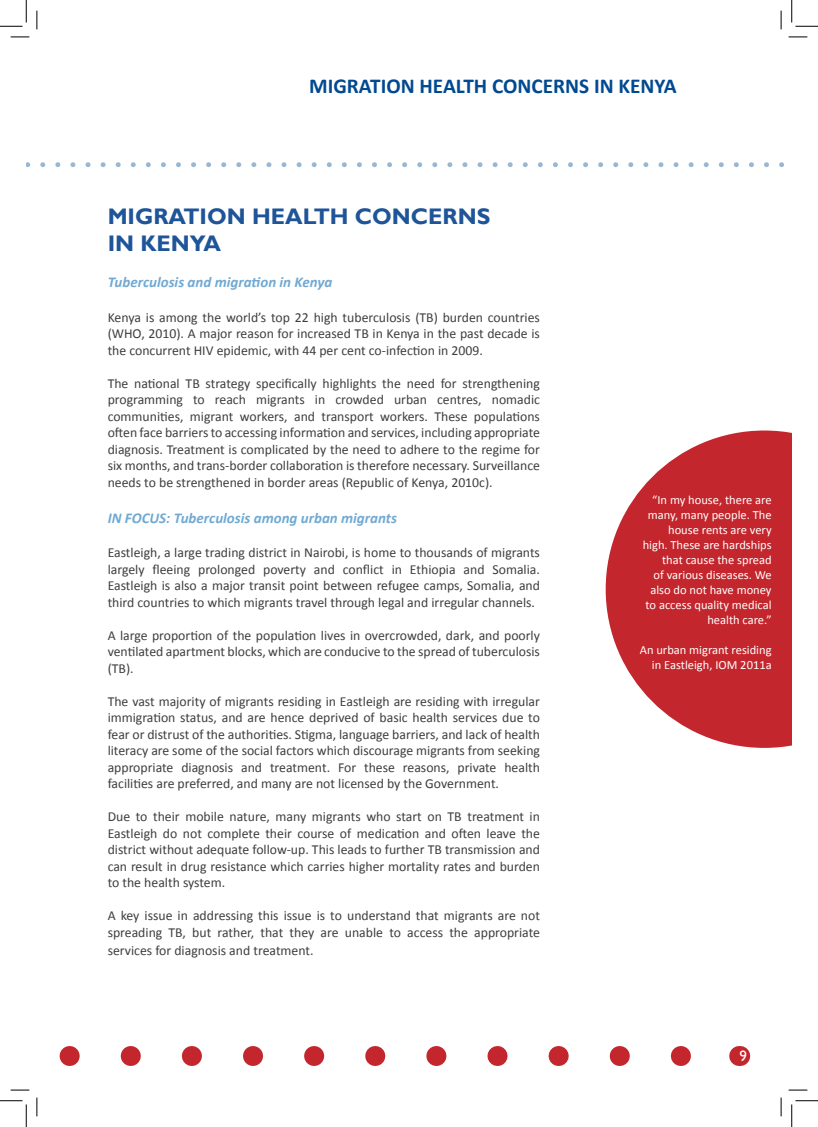
<style>
.page{position:relative;width:818px;height:1127px;background:#fff}
.page>*{position:absolute;margin:0;border:0;box-sizing:border-box;transform-origin:0 0}
.t1{font:700 22.5px "Gill Sans";color:#1e5498}
.t2{font:700 21.25px "Calibri";color:#014990}
.t3{font:italic 700 15px "Calibri";color:#71a9d2}
.t4{font:15px "Gill Sans";color:#fff}
.t5{font:13.75px/16.5px "Calibri";color:#3e3e3f;text-align:justify}
.t6{font:12.5px/15px "Calibri";color:#fff;text-align:right}
</style>
<div class="page">
<svg style="left:59px;top:1046px;width:632px;height:19px"></svg>
<svg style="left:739px;top:1046px;width:1px;height:19px"></svg>
<svg style="left:26px;top:162px;width:758px;height:5px"></svg>
<svg style="left:606px;top:430px;width:186px;height:317px;fill:#c3262c"></svg>
<svg style="left:11px;top:36px;width:18px;height:2px"></svg>
<svg style="left:788px;top:36px;width:19px;height:2px"></svg>
<svg style="left:11px;top:1089px;width:18px;height:1px"></svg>
<svg style="left:788px;top:1089px;width:19px;height:1px"></svg>
<svg style="left:36px;top:11px;width:2px;height:18px"></svg>
<svg style="left:36px;top:1097px;width:2px;height:18px"></svg>
<svg style="left:780px;top:11px;width:2px;height:18px"></svg>
<svg style="left:780px;top:1097px;width:2px;height:18px"></svg>
<svg style="left:0;top:0;width:27px;height:27px"></svg>
<svg style="left:0;top:1100px;width:27px;height:26px"></svg>
<svg style="left:791px;top:0;width:27px;height:27px"></svg>
<svg style="left:791px;top:1100px;width:27px;height:26px"></svg>
<h2 class="t2" style="left:309px;top:73px;width:369px">MIGRATION HEALTH CONCERNS IN KENYA</h2>
<p class="t1" style="left:108px;top:203px;width:384px">MIGRATION HEALTH CONCERNS</p>
<p class="t1" style="left:108px;top:230px;width:115px">IN KENYA</p>
<p class="t3" style="left:108px;top:272px;width:226px">Tuberculosis and migration in Kenya</p>
<p class="t5" style="left:108px;top:308px;width:434px">Kenya is among the world’s top 22 high tuberculosis (TB) burden countries (WHO, 2010). A major reason for increased TB in Kenya in the past decade is the concurrent HIV epidemic, with 44 per cent co-infection in 2009.</p>
<p class="t5" style="left:108px;top:374px;width:434px">The national TB strategy specifically highlights the need for strengthening programming to reach migrants in crowded urban centres, nomadic communities, migrant workers, and transport workers. These populations often face barriers to accessing information and services, including appropriate diagnosis. Treatment is complicated by the need to adhere to the regime for six months, and trans-border collaboration is therefore necessary. Surveillance needs to be strengthened in border areas (Republic of Kenya, 2010c).</p>
<p class="t3" style="left:108px;top:508px;width:291px">IN FOCUS: Tuberculosis among urban migrants</p>
<p class="t5" style="left:108px;top:543px;width:434px">Eastleigh, a large trading district in Nairobi, is home to thousands of migrants largely fleeing prolonged poverty and conflict in Ethiopia and Somalia.<br>Eastleigh is also a major transit point between refugee camps, Somalia, and third countries to which migrants travel through legal and irregular channels.</p>
<p class="t5" style="left:108px;top:626px;width:434px">A large proportion of the population lives in overcrowded, dark, and poorly ventilated apartment blocks, which are conducive to the spread of tuberculosis (TB).</p>
<p class="t5" style="left:108px;top:692px;width:434px">The vast majority of migrants residing in Eastleigh are residing with irregular immigration status, and are hence deprived of basic health services due to fear or distrust of the authorities. Stigma, language barriers, and lack of health literacy are some of the social factors which discourage migrants from seeking appropriate diagnosis and treatment. For these reasons, private health facilities are preferred, and many are not licensed by the Government.</p>
<p class="t5" style="left:108px;top:807px;width:434px">Due to their mobile nature, many migrants who start on TB treatment in Eastleigh do not complete their course of medication and often leave the district without adequate follow-up. This leads to further TB transmission and can result in drug resistance which carries higher mortality rates and burden to the health system.</p>
<p class="t5" style="left:108px;top:906px;width:434px">A key issue in addressing this issue is to understand that migrants are not spreading TB, but rather, that they are unable to access the appropriate</p>
<p class="t5" style="left:108px;top:941px;width:207px">services for diagnosis and treatment.</p>
<p class="t6" style="left:643px;top:492px;width:130px">“In my house, there are many, many people. The house rents are very high. These are hardships that cause the spread<br>of various diseases. We also do not have money to access quality medical health care.”</p>
<p class="t6" style="left:640px;top:642px;width:133px">An urban migrant residing in Eastleigh, IOM 2011a</p>
<p class="t4" style="left:739px;top:1046px;width:9px">9</p>
</div>
